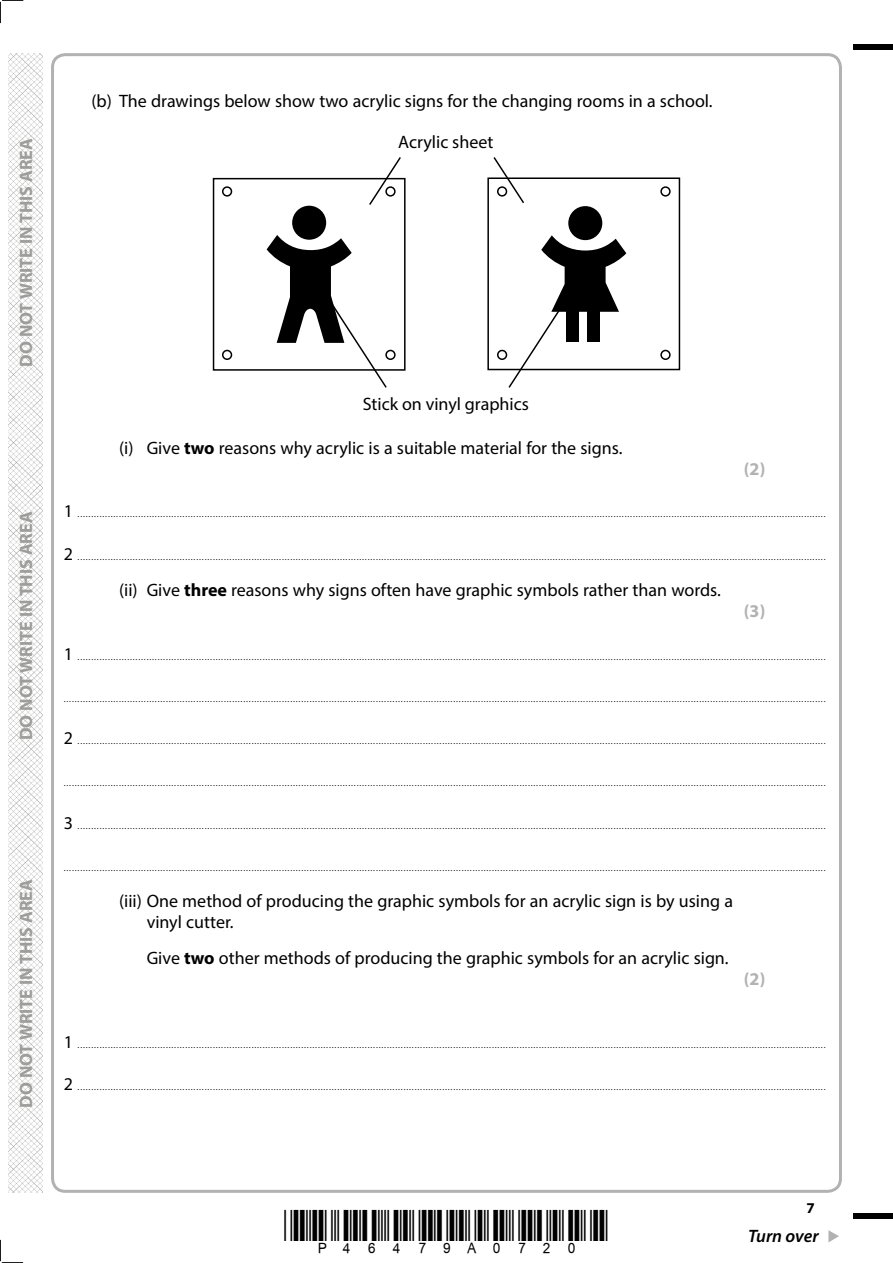
<style>
.page{position:relative;width:893px;height:1263px;background:#fff}
.page>*{position:absolute;margin:0;border:0;box-sizing:border-box;transform-origin:0 0}
.t1{font:18px/21px "Myriad Pro";color:#000}
.t2{font:700 18px "Myriad Pro";color:#9d9d9c}
.t3{font:700 18px "Myriad Pro";color:#b3b2b2}
.t4{font:italic 600 18px "Myriad Pro";letter-spacing:-.005em;color:#000}
.t5{font:700 15px "Myriad Pro";color:#000}
.t6{font:9px "Myriad Pro";color:#000}
.s1{font-weight:700}
.s2{font-size:18px}
</style>
<div class="page">
<div style="left:853px;top:44px;width:40px;height:5px;background:#000"></div>
<div style="left:853px;top:1214px;width:40px;height:5px;background:#000"></div>
<svg style="left:828px;top:1230px;width:11px;height:12px"></svg>
<svg style="left:0;top:0;width:23px;height:23px"></svg>
<svg style="left:0;top:1240px;width:23px;height:23px"></svg>
<div style="left:292px;top:206px;width:34px;height:34px;background:#000;border-radius:50%"></div>
<div style="left:213px;top:178px;width:193px;height:193px;border:2px solid #000"></div>
<div style="left:222px;top:186px;width:10px;height:11px;border:2px solid #000;border-radius:50%"></div>
<div style="left:222px;top:350px;width:10px;height:10px;border:2px solid #000;border-radius:50%"></div>
<div style="left:385px;top:350px;width:11px;height:10px;border:2px solid #000;border-radius:50%"></div>
<div style="left:487px;top:177px;width:193px;height:193px;border:2px solid #000"></div>
<div style="left:660px;top:186px;width:11px;height:11px;border:2px solid #000;border-radius:50%"></div>
<div style="left:497px;top:350px;width:10px;height:10px;border:2px solid #000;border-radius:50%"></div>
<div style="left:660px;top:350px;width:11px;height:10px;border:2px solid #000;border-radius:50%"></div>
<div style="left:568px;top:206px;width:34px;height:34px;background:#000;border-radius:50%"></div>
<svg style="left:267px;top:235px;width:121px;height:153px"></svg>
<svg style="left:507px;top:235px;width:119px;height:153px"></svg>
<svg style="left:492px;top:157px;width:34px;height:46px"></svg>
<svg style="left:368px;top:157px;width:34px;height:48px"></svg>
<img style="left:9px;top:53px;width:34px;height:1140px">
<h1 class="t2" style="left:14px;top:367px;width:230px;rotate:-90deg">DO NOT WRITE IN THIS AREA</h1>
<h1 class="t2" style="left:14px;top:740px;width:230px;rotate:-90deg">DO NOT WRITE IN THIS AREA</h1>
<h1 class="t2" style="left:14px;top:1108px;width:230px;rotate:-90deg">DO NOT WRITE IN THIS AREA</h1>
<h1 class="t1" style="left:91px;top:90px;width:623px">(b) The drawings below show two acrylic signs for the changing rooms in a school.</h1>
<h1 class="t1" style="left:398px;top:132px;width:97px">Acrylic sheet</h1>
<h1 class="t1" style="left:363px;top:394px;width:168px">Stick on vinyl graphics</h1>
<h1 class="t1" style="left:119px;top:437px;width:505px">(i) Give <span class="s1">two</span> reasons why acrylic is a suitable material for the signs.</h1>
<h1 class="t3" style="left:744px;top:457px;width:23px">(2)</h1>
<p class="t6" style="left:64px;top:509px;width:763px"><span class="s2">1</span> ...............................................................................................................................................................................................................................................................................</p>
<p class="t6" style="left:64px;top:552px;width:763px"><span class="s2">2</span> ...............................................................................................................................................................................................................................................................................</p>
<h1 class="t1" style="left:119px;top:579px;width:603px">(ii) Give <span class="s1">three</span> reasons why signs often have graphic symbols rather than words.</h1>
<h1 class="t3" style="left:744px;top:599px;width:23px">(3)</h1>
<p class="t6" style="left:64px;top:651px;width:763px"><span class="s2">1</span> ...............................................................................................................................................................................................................................................................................</p>
<p class="t6" style="left:64px;top:693px;width:763px">....................................................................................................................................................................................................................................................................................</p>
<p class="t6" style="left:64px;top:735px;width:763px"><span class="s2">2</span> ...............................................................................................................................................................................................................................................................................</p>
<p class="t6" style="left:64px;top:778px;width:763px">....................................................................................................................................................................................................................................................................................</p>
<p class="t6" style="left:64px;top:820px;width:763px"><span class="s2">3</span> ...............................................................................................................................................................................................................................................................................</p>
<p class="t6" style="left:64px;top:862px;width:763px">....................................................................................................................................................................................................................................................................................</p>
<h1 class="t1" style="left:147px;top:890px;width:588px;text-indent:-28px">(iii) One method of producing the graphic symbols for an acrylic sign is by using a vinyl cutter.</h1>
<h1 class="t1" style="left:147px;top:947px;width:583px">Give <span class="s1">two</span> other methods of producing the graphic symbols for an acrylic sign.</h1>
<h1 class="t3" style="left:744px;top:967px;width:23px">(2)</h1>
<p class="t6" style="left:64px;top:1039px;width:763px"><span class="s2">1</span> ...............................................................................................................................................................................................................................................................................</p>
<p class="t6" style="left:64px;top:1082px;width:763px"><span class="s2">2</span> ...............................................................................................................................................................................................................................................................................</p>
<h2 class="t5" style="left:806px;top:1198px;width:10px">7</h2>
<h1 class="t4" style="left:748px;top:1225px;width:72px">Turn over</h1>
</div>
